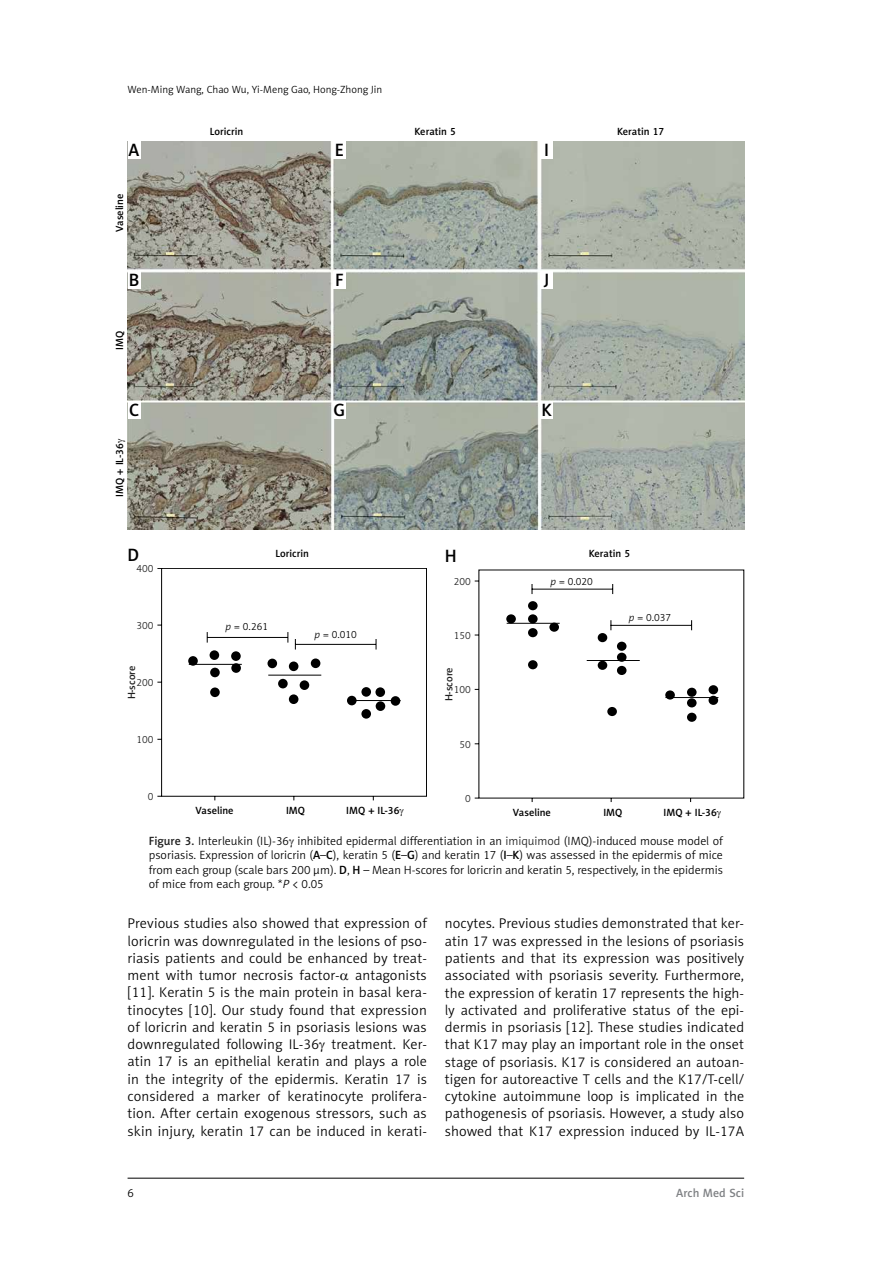
<style>
.page{position:relative;width:893px;height:1263px;background:#fff}
.page>*{position:absolute;margin:0;border:0;box-sizing:border-box;transform-origin:0 0}
.t1{font:18px "Naomi Sans EFN Medium";color:#000}
.t2{font:14.25px/17.2px "Naomi Sans EFN Light";letter-spacing:.01em;color:#000;text-align:justify}
.t3{font:12px/14.4px "Naomi Sans EFN Light";color:#000;text-align:justify}
.t4{font:12px "Naomi Sans EFN Medium";color:#808285}
.t5{font:10.5px "Naomi Sans EFN Medium";color:#000}
.t6{font:10.5px "Naomi Sans EFN Light";color:#000}
.t7{font:10.5px "Naomi Sans EFN Light";color:#212121}
.t8{font:10.5px "Naomi Sans EFN Medium";color:#212121}
.s1{font-style:italic}
.s2{font-family:"Naomi Sans EFN Medium";color:#212121}
.s3{color:#212121}
.s4{font-family:"Naomi Sans EFN Medium"}
</style>
<div class="page">
<hr style="left:128px;top:1178px;width:616px;height:1px;background:#000">
<img style="left:128px;top:141px;width:616px;height:388px">
<div style="left:128px;top:141px;width:13px;height:17px;background:#fff"></div>
<div style="left:333px;top:141px;width:13px;height:17px;background:#fff"></div>
<div style="left:540px;top:141px;width:13px;height:17px;background:#fff"></div>
<div style="left:128px;top:271px;width:13px;height:17px;background:#fff"></div>
<div style="left:333px;top:271px;width:13px;height:17px;background:#fff"></div>
<div style="left:540px;top:271px;width:13px;height:17px;background:#fff"></div>
<div style="left:128px;top:401px;width:13px;height:17px;background:#fff"></div>
<div style="left:333px;top:401px;width:13px;height:17px;background:#fff"></div>
<div style="left:540px;top:401px;width:13px;height:17px;background:#fff"></div>
<svg style="left:157px;top:568px;width:270px;height:232px"></svg>
<div style="left:188px;top:656px;width:10px;height:10px;background:#000;border-radius:50%"></div>
<div style="left:210px;top:650px;width:9px;height:10px;background:#000;border-radius:50%"></div>
<div style="left:231px;top:651px;width:10px;height:10px;background:#000;border-radius:50%"></div>
<div style="left:267px;top:659px;width:10px;height:9px;background:#000;border-radius:50%"></div>
<div style="left:289px;top:661px;width:9px;height:10px;background:#000;border-radius:50%"></div>
<div style="left:311px;top:658px;width:9px;height:10px;background:#000;border-radius:50%"></div>
<div style="left:347px;top:696px;width:10px;height:9px;background:#000;border-radius:50%"></div>
<div style="left:361px;top:687px;width:10px;height:10px;background:#000;border-radius:50%"></div>
<div style="left:375px;top:687px;width:10px;height:10px;background:#000;border-radius:50%"></div>
<div style="left:376px;top:701px;width:9px;height:10px;background:#000;border-radius:50%"></div>
<div style="left:361px;top:709px;width:10px;height:10px;background:#000;border-radius:50%"></div>
<div style="left:391px;top:696px;width:9px;height:10px;background:#000;border-radius:50%"></div>
<div style="left:300px;top:680px;width:9px;height:10px;background:#000;border-radius:50%"></div>
<div style="left:289px;top:694px;width:9px;height:10px;background:#000;border-radius:50%"></div>
<div style="left:278px;top:679px;width:10px;height:9px;background:#000;border-radius:50%"></div>
<div style="left:231px;top:663px;width:10px;height:10px;background:#000;border-radius:50%"></div>
<div style="left:210px;top:668px;width:10px;height:9px;background:#000;border-radius:50%"></div>
<div style="left:210px;top:687px;width:10px;height:10px;background:#000;border-radius:50%"></div>
<hr style="left:189px;top:664px;width:53px;height:1px;background:#000">
<hr style="left:268px;top:675px;width:53px;height:1px;background:#000">
<hr style="left:348px;top:700px;width:53px;height:1px;background:#000">
<hr style="left:207px;top:637px;width:81px;height:1px;background:#000">
<hr style="left:295px;top:644px;width:81px;height:1px;background:#000">
<svg style="left:475px;top:570px;width:269px;height:232px"></svg>
<div style="left:506px;top:614px;width:10px;height:9px;background:#000;border-radius:50%"></div>
<div style="left:528px;top:601px;width:10px;height:9px;background:#000;border-radius:50%"></div>
<div style="left:528px;top:614px;width:10px;height:9px;background:#000;border-radius:50%"></div>
<div style="left:528px;top:628px;width:10px;height:9px;background:#000;border-radius:50%"></div>
<div style="left:528px;top:660px;width:10px;height:9px;background:#000;border-radius:50%"></div>
<div style="left:549px;top:623px;width:10px;height:9px;background:#000;border-radius:50%"></div>
<div style="left:598px;top:633px;width:9px;height:9px;background:#000;border-radius:50%"></div>
<div style="left:598px;top:661px;width:9px;height:9px;background:#000;border-radius:50%"></div>
<div style="left:617px;top:642px;width:9px;height:9px;background:#000;border-radius:50%"></div>
<div style="left:617px;top:653px;width:9px;height:9px;background:#000;border-radius:50%"></div>
<div style="left:617px;top:666px;width:9px;height:9px;background:#000;border-radius:50%"></div>
<div style="left:607px;top:707px;width:10px;height:9px;background:#000;border-radius:50%"></div>
<div style="left:665px;top:690px;width:10px;height:9px;background:#000;border-radius:50%"></div>
<div style="left:687px;top:688px;width:10px;height:9px;background:#000;border-radius:50%"></div>
<div style="left:687px;top:698px;width:10px;height:9px;background:#000;border-radius:50%"></div>
<div style="left:687px;top:713px;width:10px;height:9px;background:#000;border-radius:50%"></div>
<div style="left:708px;top:685px;width:10px;height:9px;background:#000;border-radius:50%"></div>
<div style="left:708px;top:696px;width:10px;height:9px;background:#000;border-radius:50%"></div>
<hr style="left:507px;top:623px;width:53px;height:1px;background:#000">
<hr style="left:587px;top:660px;width:53px;height:1px;background:#000">
<hr style="left:665px;top:697px;width:53px;height:1px;background:#000">
<hr style="left:532px;top:589px;width:81px;height:1px;background:#000">
<hr style="left:611px;top:625px;width:80px;height:1px;background:#000">
<p class="t6" style="left:128px;top:83px;width:256px">Wen-Ming Wang, Chao Wu, Yi-Meng Gao, Hong-Zhong Jin</p>
<p class="t5" style="left:210px;top:125px;width:35px">Loricrin</p>
<p class="t5" style="left:414px;top:125px;width:43px">Keratin 5</p>
<p class="t5" style="left:617px;top:125px;width:49px">Keratin 17</p>
<p class="t1" style="left:129px;top:140px;width:12px">A</p>
<p class="t1" style="left:335px;top:140px;width:11px">E</p>
<p class="t1" style="left:544px;top:140px;width:6px">I</p>
<p class="t5" style="left:114px;top:232px;width:40px;rotate:-90deg">Vaseline</p>
<p class="t1" style="left:129px;top:269px;width:12px">B</p>
<p class="t1" style="left:335px;top:269px;width:10px">F</p>
<p class="t1" style="left:544px;top:269px;width:7px">J</p>
<p class="t5" style="left:114px;top:350px;width:21px;rotate:-90deg">IMQ</p>
<p class="t1" style="left:129px;top:399px;width:12px">C</p>
<p class="t1" style="left:334px;top:399px;width:13px">G</p>
<p class="t1" style="left:541px;top:399px;width:12px">K</p>
<p class="t5" style="left:114px;top:497px;width:55px;rotate:-90deg">IMQ + IL-36</p>
<p class="t1" style="left:128px;top:544px;width:13px">D</p>
<p class="t1" style="left:445px;top:545px;width:13px">H</p>
<p class="t7" style="left:137px;top:563px;width:19px">400</p>
<p class="t5" style="left:275px;top:547px;width:35px">Loricrin</p>
<p class="t5" style="left:589px;top:547px;width:43px">Keratin 5</p>
<p class="t7" style="left:137px;top:620px;width:19px">300</p>
<p class="t6" style="left:226px;top:620px;width:44px"><span class="s1">p</span> = 0.261</p>
<p class="t6" style="left:314px;top:628px;width:44px"><span class="s1">p</span> = 0.010</p>
<p class="t7" style="left:454px;top:575px;width:19px">200</p>
<p class="t7" style="left:454px;top:629px;width:19px">150</p>
<p class="t8" style="left:125px;top:699px;width:35px;rotate:-90deg">H-score</p>
<p class="t8" style="left:443px;top:701px;width:35px;rotate:-90deg">H-score</p>
<p class="t7" style="left:137px;top:677px;width:19px">200</p>
<p class="t7" style="left:454px;top:684px;width:19px">100</p>
<p class="t7" style="left:137px;top:734px;width:19px">100</p>
<p class="t7" style="left:148px;top:791px;width:7px">0</p>
<p class="t7" style="left:460px;top:738px;width:13px">50</p>
<p class="t7" style="left:465px;top:792px;width:7px">0</p>
<p class="t6" style="left:551px;top:575px;width:44px"><span class="s1">p</span> = 0.020</p>
<p class="t6" style="left:629px;top:611px;width:44px"><span class="s1">p</span> = 0.037</p>
<p class="t5" style="left:195px;top:804px;width:40px">Vaseline</p>
<p class="t5" style="left:286px;top:804px;width:21px">IMQ</p>
<p class="t5" style="left:346px;top:804px;width:55px">IMQ + IL-36</p>
<p class="t5" style="left:513px;top:806px;width:40px">Vaseline</p>
<p class="t5" style="left:603px;top:806px;width:21px">IMQ</p>
<p class="t5" style="left:664px;top:806px;width:55px">IMQ + IL-36</p>
<p class="t3" style="left:149px;top:833px;width:576px"><span class="s2">Figure 3.</span> Interleukin (IL)-36 inhibited epidermal differentiation in an <span class="s3">imiquimod</span> (IMQ)-induced mouse model of psoriasis. Expression of loricrin (<span class="s4">A</span>–<span class="s4">C</span>), keratin 5 (<span class="s4">E</span>–<span class="s4">G</span>) and keratin 17 (<span class="s4">I</span>–<span class="s4">K</span>) was assessed in the epidermis of mice from each group (scale bars 200 µm). <span class="s4">D</span>, <span class="s4">H</span> – Mean H-scores for loricrin and keratin 5, respectively, in the epidermis of mice from each group. *<span class="s1">P</span> &lt; 0.05</p>
<p class="t2" style="left:128px;top:915px;width:301px">Previous studies also showed that expression of loricrin was downregulated in the lesions of pso&shy;riasis patients and could be enhanced by treat&shy;ment with tumor necrosis factor- antagonists [11]. Keratin 5 is the main protein in basal kera&shy;tinocytes [10]. Our study found that expression of loricrin and keratin 5 in psoriasis lesions was downregulated following IL-36 treatment. Ker&shy;atin 17 is an epithelial keratin and plays a role in the integrity of the epidermis. Keratin 17 is considered a marker of keratinocyte prolifera&shy;tion. After certain exogenous stressors, such as skin injury, keratin 17 can be induced in kerati-</p>
<p class="t2" style="left:445px;top:915px;width:301px">nocytes. Previous studies demonstrated that ker&shy;atin 17 was expressed in the lesions of psoriasis patients and that its expression was positively associated with psoriasis severity. Furthermore, the expression of keratin 17 represents the high&shy;ly activated and proliferative status of the epi&shy;dermis in psoriasis [12]. These studies indicated that K17 may play an important role in the onset stage of psoriasis. K17 is considered an autoan&shy;tigen for autoreactive T cells and the K17/T-cell/ cytokine autoimmune loop is implicated in the pathogenesis of psoriasis. However, a study also showed that K17 expression induced by IL-17A</p>
<p class="t3" style="left:128px;top:1186px;width:8px">6</p>
<p class="t4" style="left:676px;top:1186px;width:69px">Arch Med Sci</p>
</div>
